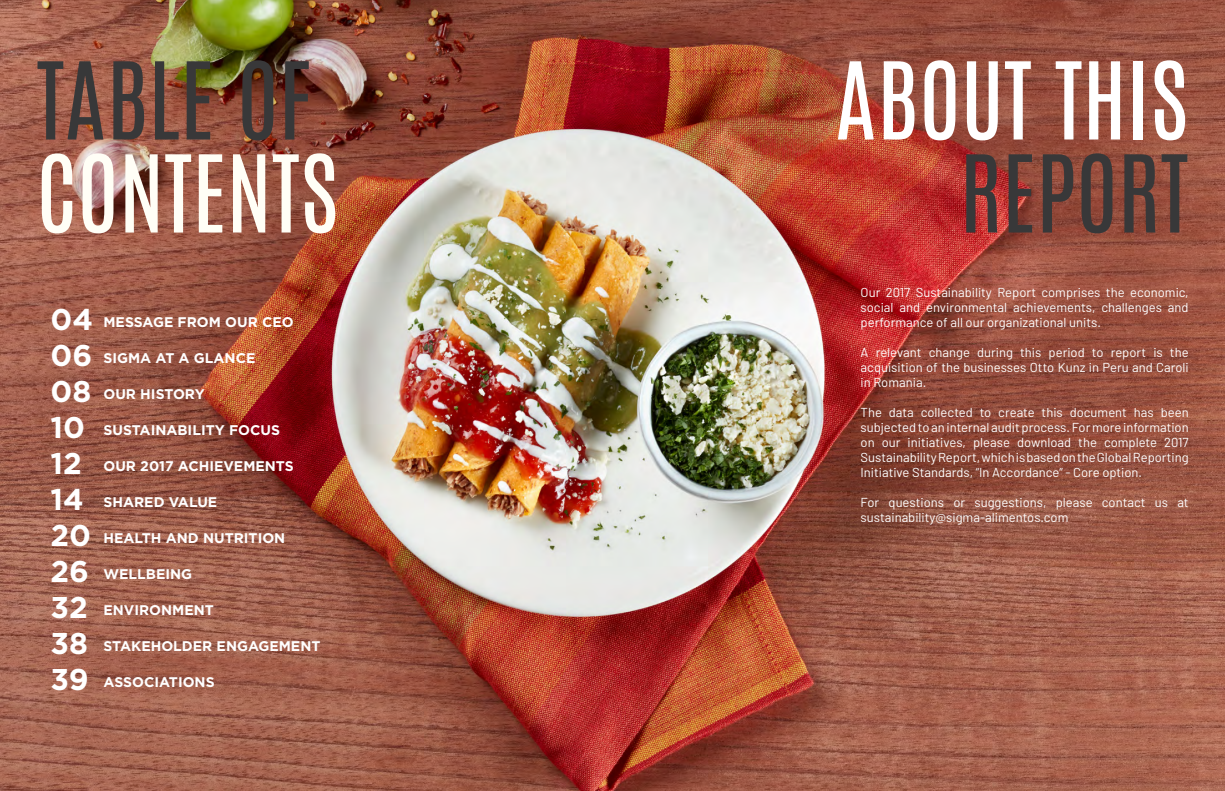
<style>
.page{position:relative;width:1225px;height:791px;background:#fff}
.page>*{position:absolute;margin:0;border:0;box-sizing:border-box;transform-origin:0 0}
.t1{font:91px "Antonio";color:#383839}
.t2{font:91px "Antonio";color:#fff}
.t3{font:91px "Antonio";color:#fffef6}
.t4{font:700 30px/36px "Gotham";color:#fff}
.t5{font:700 14px "Gotham";color:#fff}
.t6{font:13px/15px "Barlow";color:#fff;text-align:justify}
</style>
<div class="page">
<img style="left:0;top:0;width:1225px;height:791px">
<h1 class="t1" style="left:36px;top:34px;width:277px">TABLE OF</h1>
<h1 class="t3" style="left:36px;top:127px;width:304px">CONTENTS</h1>
<h2 class="t4" style="left:50px;top:301px;width:44px">04<br>06<br>08<br>10<br>12<br>14<br>20<br>26<br>32<br>38<br>39</h2>
<p class="t5" style="left:103px;top:314px;width:192px">MESSAGE FROM OUR CEO</p>
<p class="t5" style="left:103px;top:350px;width:153px">SIGMA AT A GLANCE</p>
<p class="t5" style="left:103px;top:386px;width:103px">OUR HISTORY</p>
<p class="t5" style="left:103px;top:422px;width:178px">SUSTAINABILITY FOCUS</p>
<p class="t5" style="left:103px;top:458px;width:192px">OUR 2017 ACHIEVEMENTS</p>
<p class="t5" style="left:103px;top:494px;width:115px">SHARED VALUE</p>
<p class="t5" style="left:103px;top:530px;width:183px">HEALTH AND NUTRITION</p>
<p class="t5" style="left:103px;top:566px;width:90px">WELLBEING</p>
<p class="t5" style="left:103px;top:602px;width:112px">ENVIRONMENT</p>
<p class="t5" style="left:103px;top:638px;width:218px">STAKEHOLDER ENGAGEMENT</p>
<p class="t5" style="left:103px;top:674px;width:113px">ASSOCIATIONS</p>
<h1 class="t2" style="left:835px;top:34px;width:355px">ABOUT THIS</h1>
<h1 class="t1" style="left:960px;top:127px;width:230px">REPORT</h1>
<p class="t6" style="left:860px;top:285px;width:329px">Our 2017 Sustainability Report comprises the economic, social and environmental achievements, challenges and performance of all our organizational units.</p>
<p class="t6" style="left:860px;top:345px;width:330px">A relevant change during this period to report is the acquisition of the businesses Otto Kunz in Peru and Caroli in Romania.</p>
<p class="t6" style="left:860px;top:405px;width:330px">The data collected to create this document has been subjected to an internal audit process. For more information on our initiatives, please download the complete 2017<br>Sustainability Report, which is based on the Global Reporting Initiative Standards, “In Accordance” - Core option.</p>
<p class="t6" style="left:860px;top:495px;width:329px">For questions or suggestions, please contact us at sustainability@sigma-alimentos.com</p>
</div>
